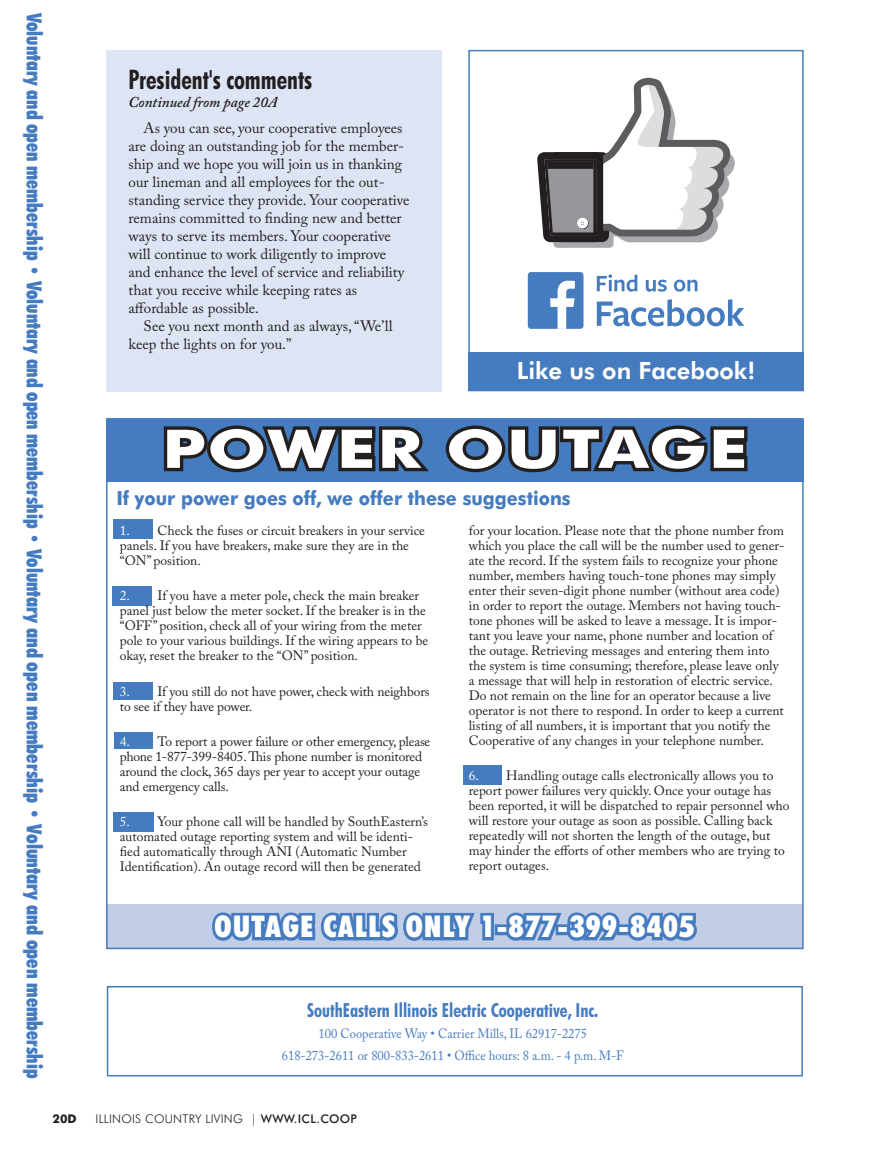
<style>
.page{position:relative;width:877px;height:1156px;background:#fff}
.page>*{position:absolute;margin:0;border:0;box-sizing:border-box;transform-origin:0 0}
.t1{font:700 53.25px "Futura BT";letter-spacing:.02em;color:#fff;scale:1.3 1}
.t2{font:900 condensed 30px "Futura BT";letter-spacing:.05em;color:#fff}
.t3{font:700 condensed 27px "Futura BT";color:#231f20;scale:.9 1}
.t4{font:800 23.7px "Futura BT";color:#fff}
.t5{font:900 condensed 21px "Futura BT";color:#457bbf;scale:.9 1}
.t6{font:700 condensed 19.5px "Futura BT";color:#457bbf;scale:.93 1}
.t7{font:700 19.5px "Futura BT";color:#457bbf;scale:.93 1}
.t8{font:15px/18px "Adobe Caslon Pro";color:#231f20}
.t9{font:italic 600 15px "Adobe Caslon Pro";color:#231f20}
.t10{font:13.5px/15px "Adobe Caslon Pro";color:#231f20}
.t11{font:13.5px/21.8px "Adobe Caslon Pro";color:#457bbf;text-align:center;scale:.93 1}
.t12{font:300 12px "Futura BT";letter-spacing:.02em;color:#231f20}
.t13{font:700 12px "Futura BT";color:#231f20}
.s1{color:#fff}
.s2{font-weight:500}
</style>
<div class="page">
<div style="left:106px;top:50px;width:335px;height:341px;background:#dde4f3"></div>
<div style="left:468px;top:50px;width:336px;height:341px;background:#fff;border:1px solid #457bbf"></div>
<svg style="left:597px;top:274px;width:40px;height:18px"></svg>
<svg style="left:646px;top:279px;width:21px;height:13px"></svg>
<svg style="left:674px;top:279px;width:23px;height:13px"></svg>
<svg style="left:597px;top:299px;width:147px;height:27px"></svg>
<div style="left:528px;top:272px;width:55px;height:57px;background:#457bbf;border-radius:3px"></div>
<svg style="left:550px;top:281px;width:25px;height:48px"></svg>
<div style="left:468px;top:351px;width:336px;height:39px;background:#457bbf"></div>
<svg style="left:537px;top:78px;width:198px;height:170px"></svg>
<div style="left:107px;top:904px;width:696px;height:43px;background:#c2cde8"></div>
<div style="left:113px;top:519px;width:39px;height:19px;background:#457bbf"></div>
<div style="left:112px;top:586px;width:40px;height:19px;background:#457bbf"></div>
<div style="left:114px;top:732px;width:39px;height:17px;background:#457bbf"></div>
<div style="left:114px;top:682px;width:39px;height:17px;background:#457bbf"></div>
<div style="left:113px;top:812px;width:40px;height:19px;background:#457bbf"></div>
<div style="left:463px;top:764px;width:38px;height:20px;background:#457bbf"></div>
<div style="left:106px;top:419px;width:698px;height:62px;background:#457bbf"></div>
<svg style="left:160px;top:425px;width:276px;height:57px"></svg>
<svg style="left:442px;top:418px;width:309px;height:55px"></svg>
<svg style="left:209px;top:912px;width:288px;height:38px"></svg>
<div style="left:495px;top:924px;width:14px;height:11px;border:6px solid #457bbf"></div>
<svg style="left:503px;top:912px;width:194px;height:29px"></svg>
<div style="left:107px;top:985px;width:696px;height:91px;border:1px solid #457bbf"></div>
<h3 class="t5" style="left:47px;top:13px;width:1185px;rotate:90deg">Voluntary and open membership • Voluntary and open membership • Voluntary and open membership • Voluntary and open membership</h3>
<h3 class="t3" style="left:129px;top:62px;width:206px">President's comments</h3>
<p class="t9" style="left:129px;top:93px;width:151px">Continued from page 20A</p>
<p class="t8" style="left:129px;top:119px;width:283px;text-indent:15px">As you can see, your cooperative employees are doing an outstanding job for the member&shy;ship and we hope you will join us in thanking our lineman and all employees for the out&shy;standing service they provide. Your cooperative remains committed to finding new and better ways to serve its members. Your cooperative will continue to work diligently to improve and enhance the level of service and reliability that you receive while keeping rates as affordable as possible.</p>
<p class="t8" style="left:129px;top:317px;width:266px;text-indent:15px">See you next month and as always, “We’ll keep the lights on for you.”</p>
<h3 class="t4" style="left:517px;top:356px;width:240px">Like us on Facebook!</h3>
<h1 class="t1" style="left:162px;top:416px;width:452px">POWER OUTAGE</h1>
<h3 class="t7" style="left:116px;top:486px;width:490px">If your power goes off, we offer these suggestions</h3>
<p class="t10" style="left:120px;top:523px;width:307px"><span class="s1">1.</span> Check the fuses or circuit breakers in your service panels. If you have breakers, make sure they are in the “ON” position.</p>
<p class="t10" style="left:120px;top:588px;width:310px"><span class="s1">2.</span> If you have a meter pole, check the main breaker panel just below the meter socket. If the breaker is in the “OFF” position, check all of your wiring from the meter pole to your various buildings. If the wiring appears to be okay, reset the breaker to the “ON” position.</p>
<p class="t10" style="left:120px;top:683px;width:311px"><span class="s1">3.</span> If you still do not have power, check with neighbors to see if they have power.</p>
<p class="t10" style="left:120px;top:733px;width:312px"><span class="s1">4.</span> To report a power failure or other emergency, please phone 1-877-399-8405. This phone number is monitored around the clock, 365 days per year to accept your outage and emergency calls.</p>
<p class="t10" style="left:120px;top:814px;width:310px"><span class="s1">5.</span> Your phone call will be handled by SouthEastern’s automated outage reporting system and will be identi&shy;fied automatically through ANI (Automatic Number Identification). An outage record will then be generated</p>
<p class="t10" style="left:469px;top:523px;width:317px">for your location. Please note that the phone number from which you place the call will be the number used to gener&shy;ate the record. If the system fails to recognize your phone number, members having touch-tone phones may simply enter their seven-digit phone number (without area code) in order to report the outage. Members not having touch&shy;tone phones will be asked to leave a message. It is impor&shy;tant you leave your name, phone number and location of the outage. Retrieving messages and entering them into the system is time consuming; therefore, please leave only a message that will help in restoration of electric service.<br>Do not remain on the line for an operator because a live operator is not there to respond. In order to keep a current listing of all numbers, it is important that you notify the Cooperative of any changes in your telephone number.</p>
<p class="t10" style="left:469px;top:768px;width:322px"><span class="s1">6.</span> Handling outage calls electronically allows you to report power failures very quickly. Once your outage has been reported, it will be dispatched to repair personnel who will restore your outage as soon as possible. Calling back repeatedly will not shorten the length of the outage, but may hinder the efforts of other members who are trying to report outages.</p>
<h2 class="t2" style="left:215px;top:908px;width:481px">OUTAGE CALLS ONLY 1-877-399-8405</h2>
<h3 class="t6" style="left:307px;top:997px;width:314px">SouthEastern Illinois Electric Cooperative, Inc.</h3>
<p class="t11" style="left:282px;top:1022px;width:369px">100 Cooperative Way • Carrier Mills, IL 62917-2275<br>618-273-2611 or 800-833-2611 • Office hours: 8 a.m. - 4 p.m. M-F</p>
<p class="t13" style="left:53px;top:1111px;width:24px">20d</p>
<p class="t12" style="left:95px;top:1111px;width:263px">ILLINOIS COUNTRY LIVING | <span class="s2">WWW.ICL.COOP</span></p>
</div>
